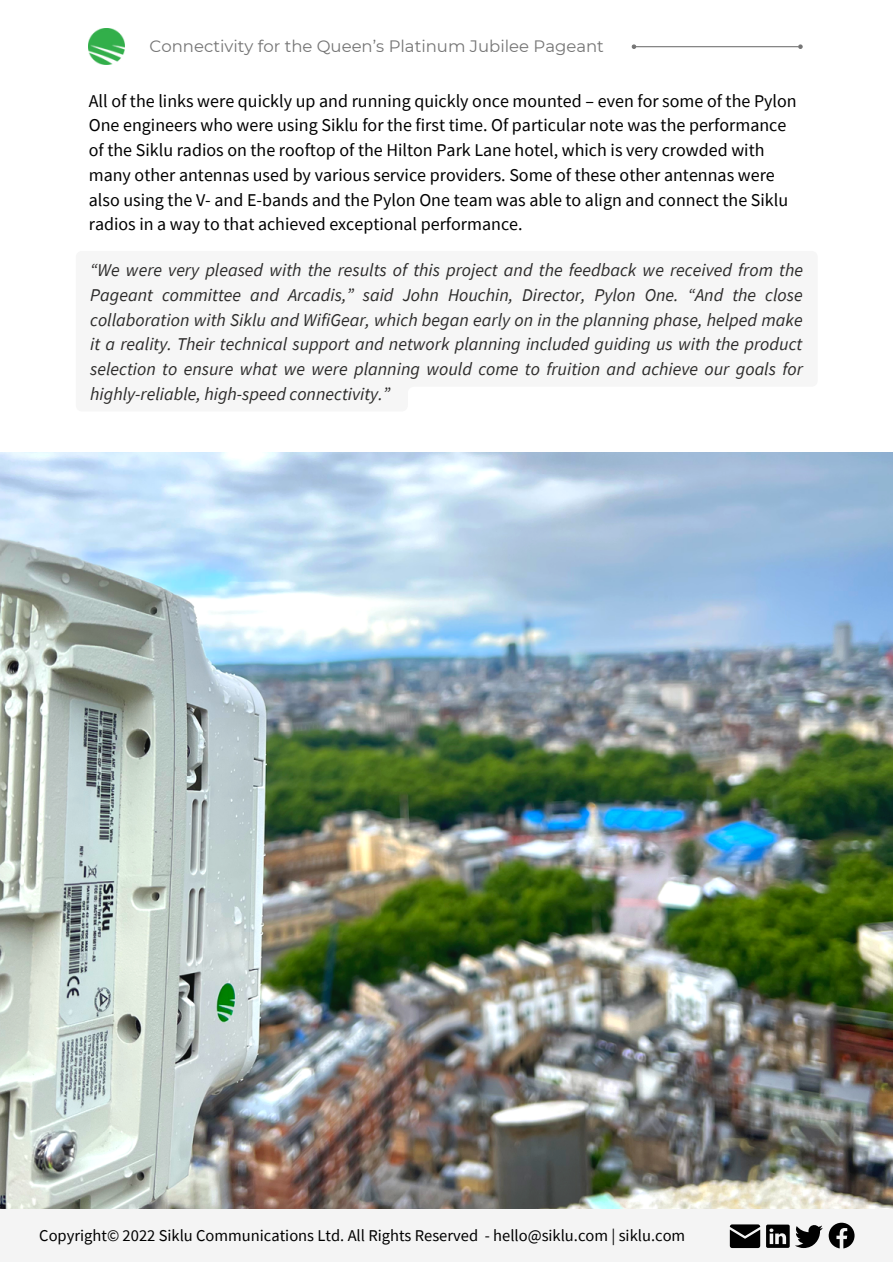
<style>
.page{position:relative;width:893px;height:1264px;background:#fff}
.page>*{position:absolute;margin:0;border:0;box-sizing:border-box;transform-origin:0 0}
.t1{font:18px/24.8px "Source Sans Pro";color:#000}
.t2{font:italic 18px/24.8px "Source Sans Pro";color:#2c2b2a;text-align:justify}
.t3{font:16.5px "Source Sans Pro";color:#000}
.t4{font:16.5px "Montserrat";color:#757575}
</style>
<div class="page">
<div style="left:0;top:1208px;width:892px;height:54px;background:#f4f4f4"></div>
<svg style="left:729px;top:1224px;width:31px;height:23px"></svg>
<svg style="left:828px;top:1222px;width:26px;height:26px"></svg>
<svg style="left:766px;top:1224px;width:56px;height:23px"></svg>
<img style="left:89px;top:29px;width:36px;height:36px">
<hr style="left:636px;top:46px;width:162px;height:1px;background:#757575">
<svg style="left:631px;top:44px;width:6px;height:5px"></svg>
<svg style="left:797px;top:44px;width:6px;height:5px"></svg>
<img style="left:0;top:452px;width:892px;height:756px">
<p class="t4" style="left:150px;top:36px;width:455px">Connectivity for the Queen’s Platinum Jubilee Pageant</p>
<p class="t1" style="left:89px;top:88px;width:709px">All of the links were quickly up and running quickly once mounted – even for some of the Pylon One engineers who were using Siklu for the first time. Of particular note was the performance of the Siklu radios on the rooftop of the Hilton Park Lane hotel, which is very crowded with many other antennas used by various service providers. Some of these other antennas were also using the V- and E-bands and the Pylon One team was able to align and connect the Siklu radios in a way to that achieved exceptional performance.</p>
<p class="t2" style="left:90px;top:257px;width:714px">“We were very pleased with the results of this project and the feedback we received from the Pageant committee and Arcadis,” said John Houchin, Director, Pylon One. “And the close collaboration with Siklu and WifiGear, which began early on in the planning phase, helped make it a reality. Their technical support and network planning included guiding us with the product selection to ensure what we were planning would come to fruition and achieve our goals for highly-reliable, high-speed connectivity.”</p>
<p class="t3" style="left:39px;top:1224px;width:647px">Copyright© 2022 Siklu Communications Ltd. All Rights Reserved - hello@siklu.com | siklu.com</p>
</div>
